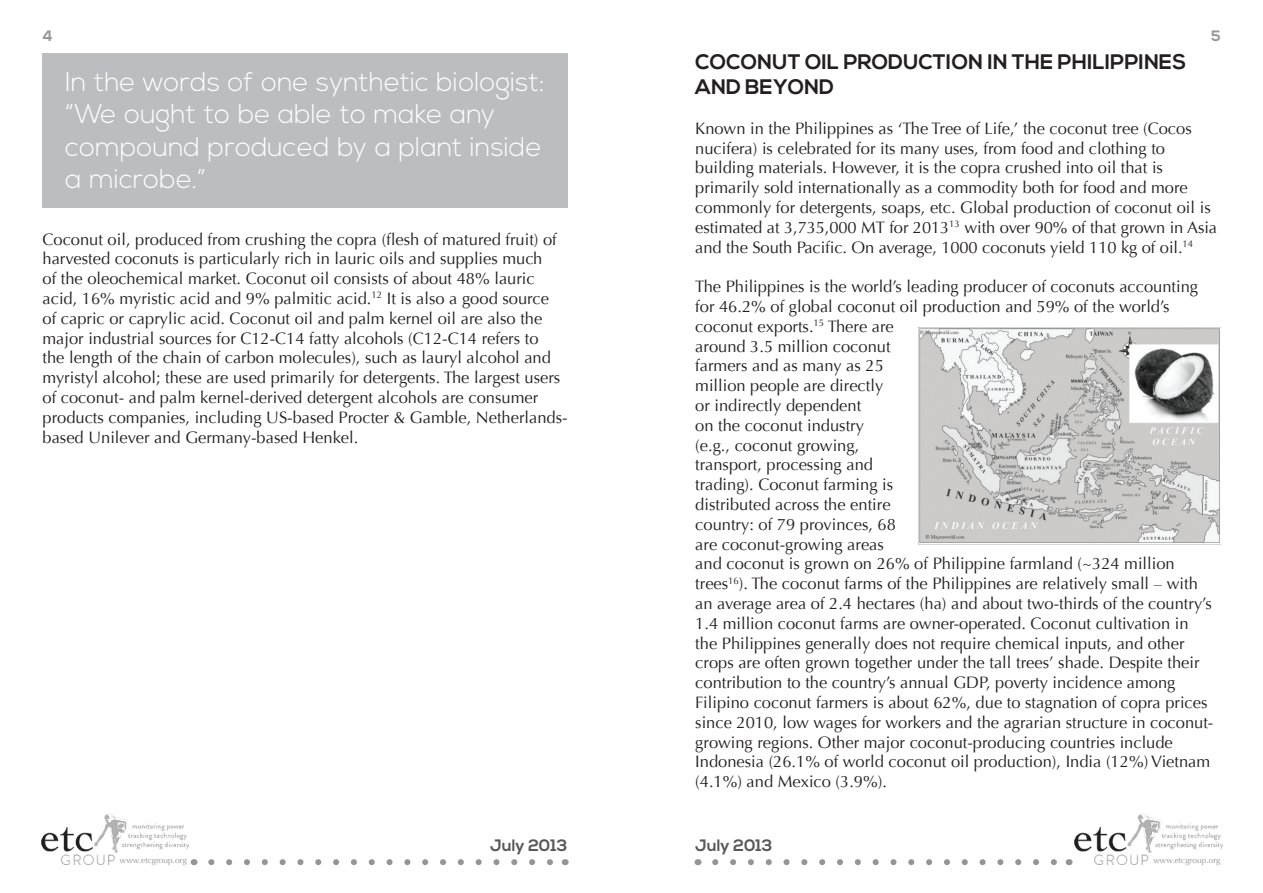
<style>
.page{position:relative;width:1263px;height:893px;background:#fff}
.page>*{position:absolute;margin:0;border:0;box-sizing:border-box;transform-origin:0 0}
.t1{font:300 27px/32.4px "Nexa";color:#fff}
.t2{font:700 21px/25.2px "Nexa";color:#231f20}
.t3{font:16.5px/19.8px "Optima";color:#231f20}
.t4{font:700 16.5px "Nexa";color:#57585a}
.t5{font:700 15px "Nexa";color:#939598}
.t6{font:8.4px "Optima";color:#939598}
</style>
<div class="page">
<img style="left:1069px;top:813px;width:153px;height:52px">
<img style="left:41px;top:813px;width:148px;height:52px">
<svg style="left:715px;top:859px;width:342px;height:6px"></svg>
<svg style="left:211px;top:859px;width:342px;height:6px"></svg>
<div style="left:43px;top:53px;width:525px;height:155px;background:#bcbdc0"></div>
<img style="left:919px;top:327px;width:301px;height:218px">
<p class="t5" style="left:43px;top:27px;width:12px">4</p>
<p class="t5" style="left:1211px;top:27px;width:11px">5</p>
<h1 class="t1" style="left:65px;top:67px;width:481px">In the words of one synthetic biologist: “We ought to be able to make any compound produced by a plant inside a microbe.”</h1>
<p class="t3" style="left:43px;top:229px;width:527px">Coconut oil, produced from crushing the copra (flesh of matured fruit) of harvested coconuts is particularly rich in lauric oils and supplies much<br>of the oleochemical market. Coconut oil consists of about 48% lauric acid, 16% myristic acid and 9% palmitic acid.<sup>12</sup> It is also a good source<br>of capric or caprylic acid. Coconut oil and palm kernel oil are also the major industrial sources for C12-C14 fatty alcohols (C12-C14 refers to<br>the length of the chain of carbon molecules), such as lauryl alcohol and myristyl alcohol; these are used primarily for detergents. The largest users of coconut- and palm kernel-derived detergent alcohols are consumer products companies, including US-based Procter &amp; Gamble, Netherlands&shy;based Unilever and Germany-based Henkel.</p>
<p class="t2" style="left:695px;top:50px;width:493px">COCONUT OIL PRODUCTION IN THE PHILIPPINES<br>AND BEYOND</p>
<p class="t3" style="left:695px;top:118px;width:523px">Known in the Philippines as ‘The Tree of Life,’ the coconut tree (Cocos nucifera) is celebrated for its many uses, from food and clothing to building materials. However, it is the copra crushed into oil that is primarily sold internationally as a commodity both for food and more commonly for detergents, soaps, etc. Global production of coconut oil is estimated at 3,735,000 MT for 2013<sup>13</sup> with over 90% of that grown in Asia and the South Pacific. On average, 1000 coconuts yield 110 kg of oil.<sup>14</sup></p>
<p class="t3" style="left:695px;top:277px;width:520px">The Philippines is the world’s leading producer of coconuts accounting for 46.2% of global coconut oil production and 59% of the world’s coconut exports.<sup>15</sup> There are<br>around 3.5 million coconut<br>farmers and as many as 25<br>million people are directly<br>or indirectly dependent<br>on the coconut industry<br>(e.g., coconut growing,<br>transport, processing and<br>trading). Coconut farming is<br>distributed across the entire<br>country: of 79 provinces, 68<br>are coconut-growing areas<br>and coconut is grown on 26% of Philippine farmland (~324 million trees<sup>16</sup>). The coconut farms of the Philippines are relatively small – with an average area of 2.4 hectares (ha) and about two-thirds of the country’s 1.4 million coconut farms are owner-operated. Coconut cultivation in the Philippines generally does not require chemical inputs, and other crops are often grown together under the tall trees’ shade. Despite their contribution to the country’s annual GDP, poverty incidence among Filipino coconut farmers is about 62%, due to stagnation of copra prices since 2010, low wages for workers and the agrarian structure in coconut&shy;growing regions. Other major coconut-producing countries include Indonesia (26.1% of world coconut oil production), India (12%) Vietnam (4.1%) and Mexico (3.9%).</p>
<p class="t4" style="left:490px;top:835px;width:79px">July 2013</p>
<p class="t4" style="left:695px;top:835px;width:79px">July 2013</p>
<p class="t6" style="left:120px;top:855px;width:69px">www.etcgroup.org</p>
<p class="t6" style="left:1153px;top:855px;width:69px">www.etcgroup.org</p>
</div>
